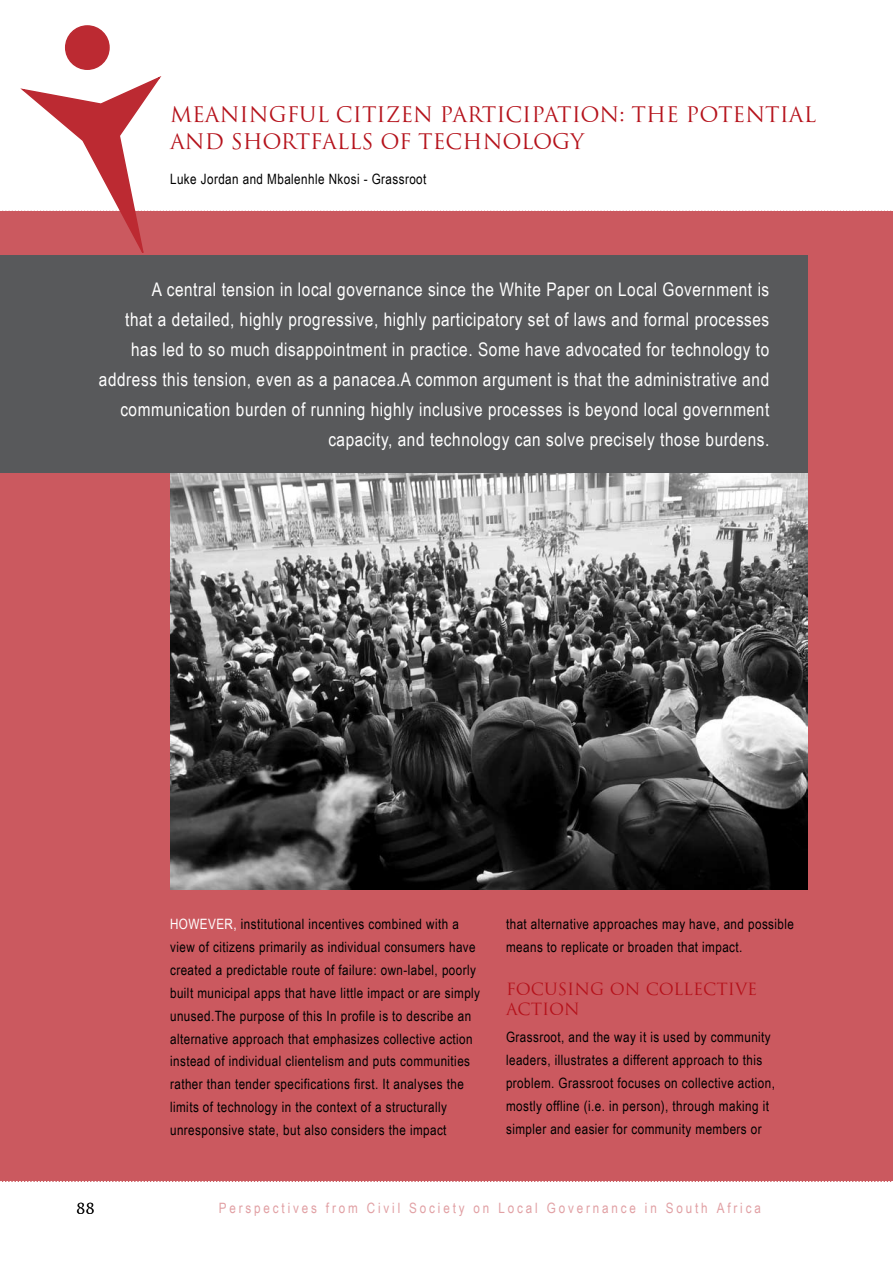
<style>
.page{position:relative;width:893px;height:1263px;background:#fff}
.page>*{position:absolute;margin:0;border:0;box-sizing:border-box;transform-origin:0 0}
.t1{font:21px/27px "Trajan";color:#b5121b}
.t2{font:18.75px/30px "Arial Narrow";letter-spacing:.03em;color:#fff;text-align:right}
.t3{font:16.5px/19.8px "Trajan";color:#b5121b}
.t4{font:15px "Trajan";color:#000}
.t5{font:14.25px/22.8px "Arial Narrow";letter-spacing:.03em;color:#000}
.t6{font:14.25px "Arial Narrow";letter-spacing:.2em;color:#e1a0a4}
.t7{font:14.25px "Arial Narrow";color:#fff}
.s1{color:#fff}
</style>
<div class="page">
<svg style="left:0;top:1181px;width:892px;height:1px"></svg>
<div style="left:0;top:211px;width:893px;height:970px;background:#cb595f"></div>
<div style="left:66px;top:26px;width:43px;height:43px;background:#bc2a32;border-radius:50%"></div>
<div style="left:65px;top:25px;width:45px;height:45px;border:2px solid #bc2a32;border-radius:50%"></div>
<svg style="left:2px;top:76px;width:889px;height:177px"></svg>
<img style="left:170px;top:472px;width:638px;height:418px">
<div style="left:0;top:255px;width:808px;height:217px;background:#58595b"></div>
<h1 class="t1" style="left:170px;top:101px;width:647px">MEANINGFUL CITIZEN PARTICIPATION: THE POTENTIAL<br>AND SHORTFALLS OF TECHNOLOGY</h1>
<p class="t5" style="left:170px;top:167px;width:258px">Luke Jordan and Mbalenhle Nkosi - Grassroot</p>
<p class="t2" style="left:99px;top:274px;width:672px">A central tension in local governance since the White Paper on Local Government is<br>that a detailed, highly progressive, highly participatory set of laws and formal processes has led to so much disappointment in practice. Some have advocated for technology to address this tension, even as a panacea.A common argument is that the administrative and communication burden of running highly inclusive processes is beyond local government capacity, and technology can solve precisely those burdens.</p>
<p class="t7" style="left:170px;top:914px;width:19px">However</p>
<p class="t5" style="left:170px;top:912px;width:311px;text-indent:63px"><span class="s1">,</span> institutional incentives combined with a view of citizens primarily as individual consumers have created a predictable route of failure: own-label, poorly built municipal apps that have little impact or are simply unused.The purpose of this In profile is to describe an alternative approach that emphasizes collective action instead of individual clientelism and puts communities rather than tender specifications first. It analyses the limits of technology in the context of a structurally unresponsive state, but also considers the impact</p>
<p class="t5" style="left:506px;top:912px;width:289px">that alternative approaches may have, and possible means to replicate or broaden that impact.</p>
<p class="t3" style="left:506px;top:979px;width:253px">FOCUSING ON COLLECTIVE<br>ACTION</p>
<p class="t5" style="left:506px;top:1025px;width:270px">Grassroot, and the way it is used by community leaders, illustrates a different approach to this problem. Grassroot focuses on collective action, mostly offline (i.e. in person), through making it simpler and easier for community members or</p>
<p class="t4" style="left:76px;top:1199px;width:20px">88</p>
<p class="t6" style="left:219px;top:1198px;width:544px">Perspectives from Civil Society on Local Governance in South Africa</p>
</div>
